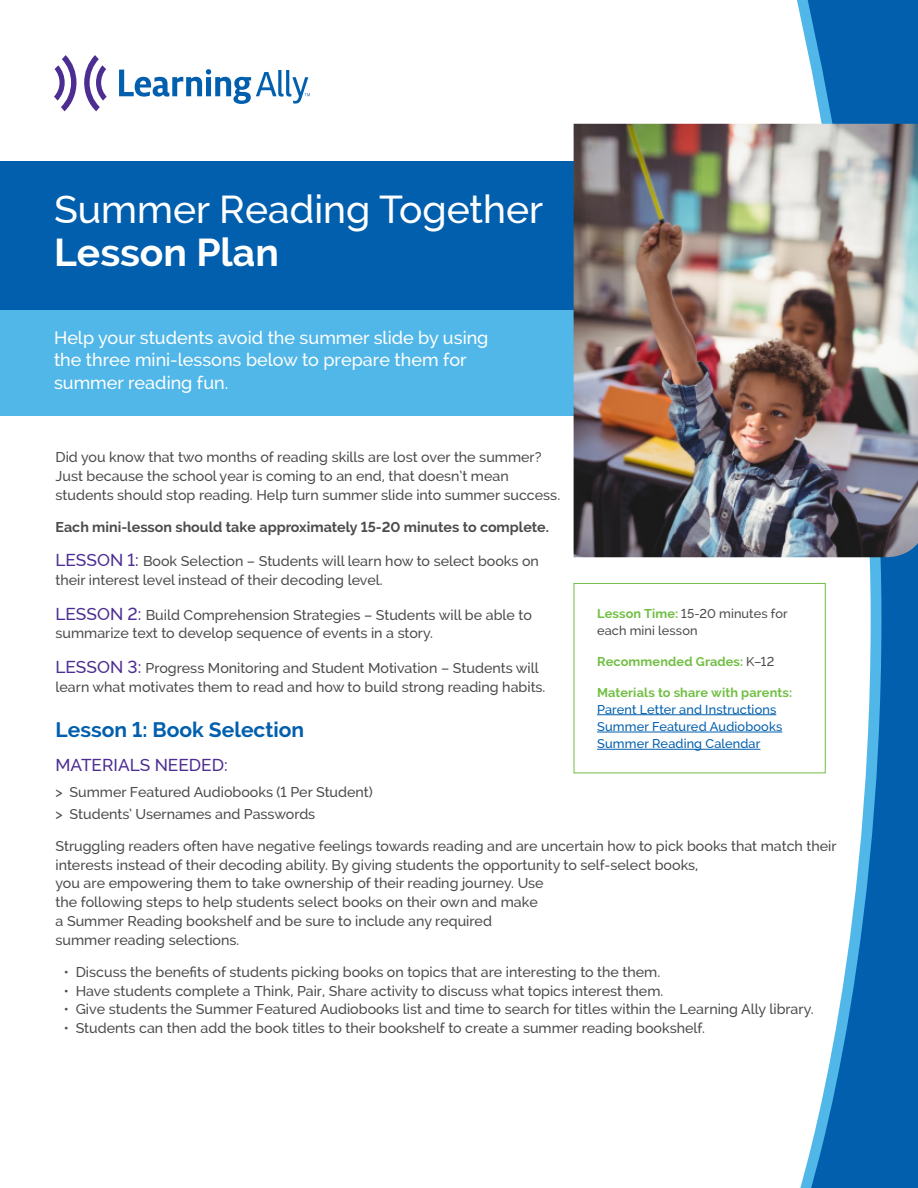
<style>
.page{position:relative;width:918px;height:1188px;background:#fff}
.page>*{position:absolute;margin:0;border:0;box-sizing:border-box;transform-origin:0 0}
.t1{font:500 39px/43.2px "Raleway";color:#fff}
.Subheader{font:700 21px "Raleway";color:#015fae}
.t2{font:500 18px/22.5px "Raleway";color:#fff}
.Subheader_Body_Copy{font:500 17.25px "Raleway";color:#4c2e92}
.Subheader_Body_Copy-2{font:500 14.25px/18.8px "Raleway";color:#4b4c4d}
.Subheader_Body_Copy-3{font:700 14.25px "Raleway";color:#4b4c4d}
.Body_Copy{font:500 12.75px/17.2px "Raleway";letter-spacing:.01em;color:#015fae}
.Body_Copy-2{font:500 12.75px/17.2px "Raleway";letter-spacing:.01em;color:#4b4c4d}
.Body_Copy-3{font:700 12.75px "Raleway";letter-spacing:.01em;color:#71bf44}
.s1{font-weight:700}
.s2{font-size:17.25px;color:#4c2e92}
.s3{font-weight:700;color:#71bf44}
.s4{font-weight:500;color:#4b4c4d}
</style>
<div class="page">
<div style="left:0;top:162px;width:913px;height:187px;background:#015fae"></div>
<div style="left:0;top:310px;width:914px;height:106px;background:#50b7e8"></div>
<svg style="left:805px;top:0;width:113px;height:1188px;fill:#015fae"></svg>
<svg style="left:84px;top:55px;width:23px;height:56px"></svg>
<svg style="left:54px;top:55px;width:23px;height:56px"></svg>
<svg style="left:119px;top:69px;width:191px;height:35px"></svg>
<img style="left:574px;top:124px;width:344px;height:433px">
<div style="left:574px;top:583px;width:252px;height:190px;border:1px solid #71bf44"></div>
<hr style="left:597px;top:714px;width:179px;height:1px;background:#015fae">
<hr style="left:597px;top:732px;width:185px;height:1px;background:#015fae">
<hr style="left:597px;top:749px;width:163px;height:1px;background:#015fae">
<p class="t1" style="left:54px;top:188px;width:491px">Summer Reading Together<br><span class="s1">Lesson Plan</span></p>
<p class="t2" style="left:54px;top:326px;width:436px">Help your students avoid the summer slide by using the three mini-lessons below to prepare them for summer reading fun.</p>
<p class="Subheader_Body_Copy-2" style="left:56px;top:448px;width:506px">Did you know that two months of reading skills are lost over the summer?<br>Just because the school year is coming to an end, that doesn’t mean students should stop reading. Help turn summer slide into summer success.</p>
<p class="Subheader_Body_Copy-3" style="left:56px;top:519px;width:495px">Each mini-lesson should take approximately 15-20 minutes to complete.</p>
<p class="Subheader_Body_Copy-2" style="left:56px;top:552px;width:485px"><span class="s2">LESSON 1:</span> Book Selection – Students will learn how to select books on their interest level instead of their decoding level.</p>
<p class="Subheader_Body_Copy-2" style="left:56px;top:605px;width:478px"><span class="s2">LESSON 2:</span> Build Comprehension Strategies – Students will be able to summarize text to develop sequence of events in a story.</p>
<p class="Subheader_Body_Copy-2" style="left:56px;top:659px;width:492px"><span class="s2">LESSON 3:</span> Progress Monitoring and Student Motivation – Students will learn what motivates them to read and how to build strong reading habits.</p>
<p class="Subheader" style="left:56px;top:717px;width:250px">Lesson 1: Book Selection</p>
<p class="Subheader_Body_Copy" style="left:56px;top:755px;width:174px">MATERIALS NEEDED:</p>
<p class="Subheader_Body_Copy-2" style="left:56px;top:782px;width:319px">&gt; Summer Featured Audiobooks (1 Per Student)</p>
<p class="Subheader_Body_Copy-2" style="left:56px;top:804px;width:261px">&gt; Students’ Usernames and Passwords</p>
<p class="Subheader_Body_Copy-2" style="left:56px;top:837px;width:783px">Struggling readers often have negative feelings towards reading and are uncertain how to pick books that match their interests instead of their decoding ability. By giving students the opportunity to self-select books,<br>you are empowering them to take ownership of their reading journey. Use<br>the following steps to help students select books on their own and make<br>a Summer Reading bookshelf and be sure to include any required<br>summer reading selections.</p>
<p class="Subheader_Body_Copy-2" style="left:64px;top:963px;width:598px">• Discuss the benefits of students picking books on topics that are interesting to the them.</p>
<p class="Subheader_Body_Copy-2" style="left:64px;top:981px;width:601px">• Have students complete a Think, Pair, Share activity to discuss what topics interest them.</p>
<p class="Subheader_Body_Copy-2" style="left:64px;top:1000px;width:751px">• Give students the Summer Featured Audiobooks list and time to search for titles within the Learning Ally library.</p>
<p class="Subheader_Body_Copy-2" style="left:64px;top:1019px;width:643px">• Students can then add the book titles to their bookshelf to create a summer reading bookshelf.</p>
<p class="Body_Copy-2" style="left:597px;top:605px;width:192px"><span class="s3">Lesson Time:</span> 15-20 minutes for each mini lesson</p>
<p class="Body_Copy-3" style="left:597px;top:654px;width:179px">Recommended Grades: <span class="s4">K–12</span></p>
<p class="Body_Copy" style="left:597px;top:683px;width:197px"><span class="s3">Materials to share with parents:<br></span>Parent Letter and Instructions<br>Summer Featured Audiobooks<br>Summer Reading Calendar</p>
</div>
